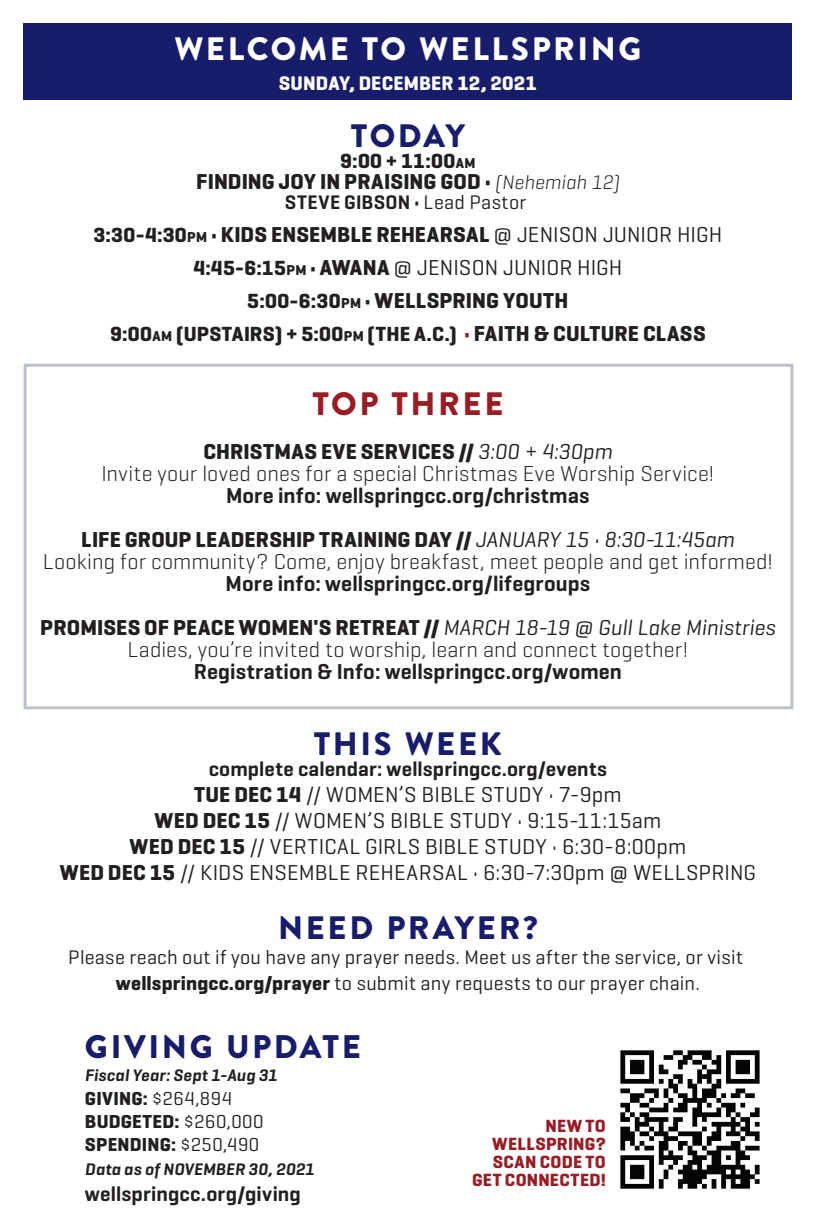
<style>
.page{position:relative;width:818px;height:1224px;background:#fff}
.page>*{position:absolute;margin:0;border:0;box-sizing:border-box;transform-origin:0 0}
.t1{font:900 32.6px "Brandon Grotesque";letter-spacing:.08em;color:#171d6b}
.t2{font:900 32.4px "Brandon Grotesque";letter-spacing:.08em;color:#171d6b}
.t3{font:900 32.4px "Brandon Grotesque";letter-spacing:.075em;color:#fff}
.t4{font:900 32.4px "Brandon Grotesque";letter-spacing:.08em;color:#991d24}
.t5{font:600 22px/44px "Geogrotesque";letter-spacing:.005em;color:#231f20;text-align:center}
.t6{font:300 22px/22px "Geogrotesque";letter-spacing:.01em;color:#231f20;text-align:center}
.t7{font:22px/26px "Geogrotesque";letter-spacing:.015em;color:#231f20;text-align:center}
.t8{font:700 22px/32.8px "Geogrotesque";letter-spacing:.005em;color:#231f20;text-align:center}
.t9{font:600 21px "Geogrotesque";letter-spacing:.005em;color:#231f20}
.t10{font:700 20.8px "Geogrotesque";letter-spacing:.015em;color:#231f20}
.t11{font:600 20.8px "Geogrotesque";letter-spacing:.005em;color:#231f20}
.t12{font:20px/25.4px "Geogrotesque";letter-spacing:.015em;color:#231f20;text-align:center}
.t13{font:700 20px "Geogrotesque";letter-spacing:.01em;color:#fff}
.t14{font:600 20px "Geogrotesque";letter-spacing:.02em;color:#231f20}
.t15{font:700 19.2px/23.4px "Geogrotesque";letter-spacing:.01em;color:#231f20}
.t16{font:700 18px/18px "Geogrotesque";letter-spacing:.02em;color:#991d24;text-align:right}
.t17{font:italic 600 17px "Geogrotesque";letter-spacing:.015em;color:#231f20}
.s1{font-size:14.6px}
.s2{font-weight:300;font-style:italic;font-size:20px}
.s3{font-weight:400}
.s4{font-size:20.8px}
.s5{color:#991d24}
.s6{font-size:22px}
.s7{font-weight:700}
.s8{font-weight:400;font-style:italic}
</style>
<div class="page">
<div style="left:24px;top:23px;width:767px;height:77px;background:#171d6b"></div>
<div style="left:24px;top:364px;width:769px;height:345px;border:3px solid #bcc1c7"></div>
<img style="left:620px;top:1050px;width:140px;height:139px">
<h2 class="t3" style="left:174px;top:26px;width:468px">WELCOME TO WELLSPRING</h2>
<p class="t13" style="left:278px;top:71px;width:259px">SUNDAY, DECEMBER 12, 2021</p>
<h2 class="t2" style="left:350px;top:113px;width:115px">TODAY</h2>
<p class="t10" style="left:340px;top:148px;width:137px">9:00 + 11:00<span class="s1">AM</span></p>
<p class="t8" style="left:196px;top:165px;width:424px">FINDING JOY IN PRAISING GOD • <span class="s2">(Nehemiah 12)</span></p>
<p class="t14" style="left:285px;top:190px;width:243px">STEVE GIBSON • <span class="s3">Lead Pastor</span></p>
<p class="t8" style="left:93px;top:218px;width:630px"><span class="s4">3:30-4:30</span><span class="s1">PM</span> <span class="s4">•</span> KIDS ENSEMBLE REHEARSAL <span class="s3">@ JENISON JUNIOR HIGH<br></span><span class="s4">4:45-6:15</span><span class="s1">PM</span> <span class="s4">•</span> AWANA <span class="s3">@ JENISON JUNIOR HIGH<br></span><span class="s4">5:00-6:30</span><span class="s1">PM</span> <span class="s4">•</span> WELLSPRING YOUTH</p>
<p class="t10" style="left:110px;top:321px;width:596px">9:00<span class="s1">AM</span> (UPSTAIRS) + 5:00<span class="s1">PM</span> (THE A.C.) <span class="s5">•</span> <span class="s6">FAITH &amp; CULTURE CLASS</span></p>
<h2 class="t4" style="left:312px;top:381px;width:192px">TOP THREE</h2>
<p class="t6" style="left:101px;top:440px;width:614px"><span class="s7">CHRISTMAS EVE SERVICES //</span> <span class="s8">3:00 + 4:30pm<br></span>Invite your loved ones for a special Christmas Eve Worship Service!</p>
<p class="t5" style="left:81px;top:473px;width:654px">More info: wellspringcc.org/christmas<br><span class="s7">LIFE GROUP LEADERSHIP TRAINING DAY //</span> <span class="s8">JANUARY 15 • 8:30-11:45am</span></p>
<p class="t6" style="left:43px;top:550px;width:731px">Looking for community? Come, enjoy breakfast, meet people and get informed!</p>
<p class="t5" style="left:40px;top:561px;width:736px">More info: wellspringcc.org/lifegroups<br><span class="s7">PROMISES OF PEACE WOMEN'S RETREAT //</span> <span class="s8">MARCH 18-19 @ Gull Lake Ministries</span></p>
<p class="t6" style="left:127px;top:638px;width:562px">Ladies, you’re invited to worship, learn and connect together!</p>
<p class="t5" style="left:194px;top:649px;width:429px">Registration &amp; Info: wellspringcc.org/women</p>
<h2 class="t2" style="left:314px;top:721px;width:189px">THIS WEEK</h2>
<p class="t11" style="left:208px;top:756px;width:399px">complete calendar: wellspringcc.org/events</p>
<p class="t7" style="left:60px;top:781px;width:697px"><span class="s7">TUE DEC 14</span> // WOMEN’S BIBLE STUDY • 7-9pm<br><span class="s7">WED DEC 15</span> // WOMEN’S BIBLE STUDY • 9:15-11:15am<br><span class="s7">WED DEC 15</span> // VERTICAL GIRLS BIBLE STUDY • 6:30-8:00pm<br><span class="s7">WED DEC 15</span> // KIDS ENSEMBLE REHEARSAL • 6:30-7:30pm @ WELLSPRING</p>
<h2 class="t2" style="left:278px;top:904px;width:261px">NEED PRAYER?</h2>
<p class="t12" style="left:68px;top:944px;width:675px">Please reach out if you have any prayer needs. Meet us after the service, or visit <span class="s7">wellspringcc.org/prayer</span> to submit any requests to our prayer chain.</p>
<h1 class="t1" style="left:85px;top:1024px;width:277px">GIVING UPDATE</h1>
<p class="t17" style="left:85px;top:1065px;width:194px">Fiscal Year: Sept 1-Aug 31</p>
<p class="t15" style="left:85px;top:1086px;width:180px">GIVING: <span class="s3">$264,894<br></span>BUDGETED: <span class="s3">$260,000<br></span>SPENDING: <span class="s3">$250,490</span></p>
<p class="t17" style="left:85px;top:1158px;width:231px">Data as of NOVEMBER 30, 2021</p>
<p class="t9" style="left:85px;top:1180px;width:217px">wellspringcc.org/giving</p>
<p class="t16" style="left:472px;top:1117px;width:135px">NEW TO<br>WELLSPRING?<br>SCAN CODE TO<br>GET CONNECTED!</p>
</div>
